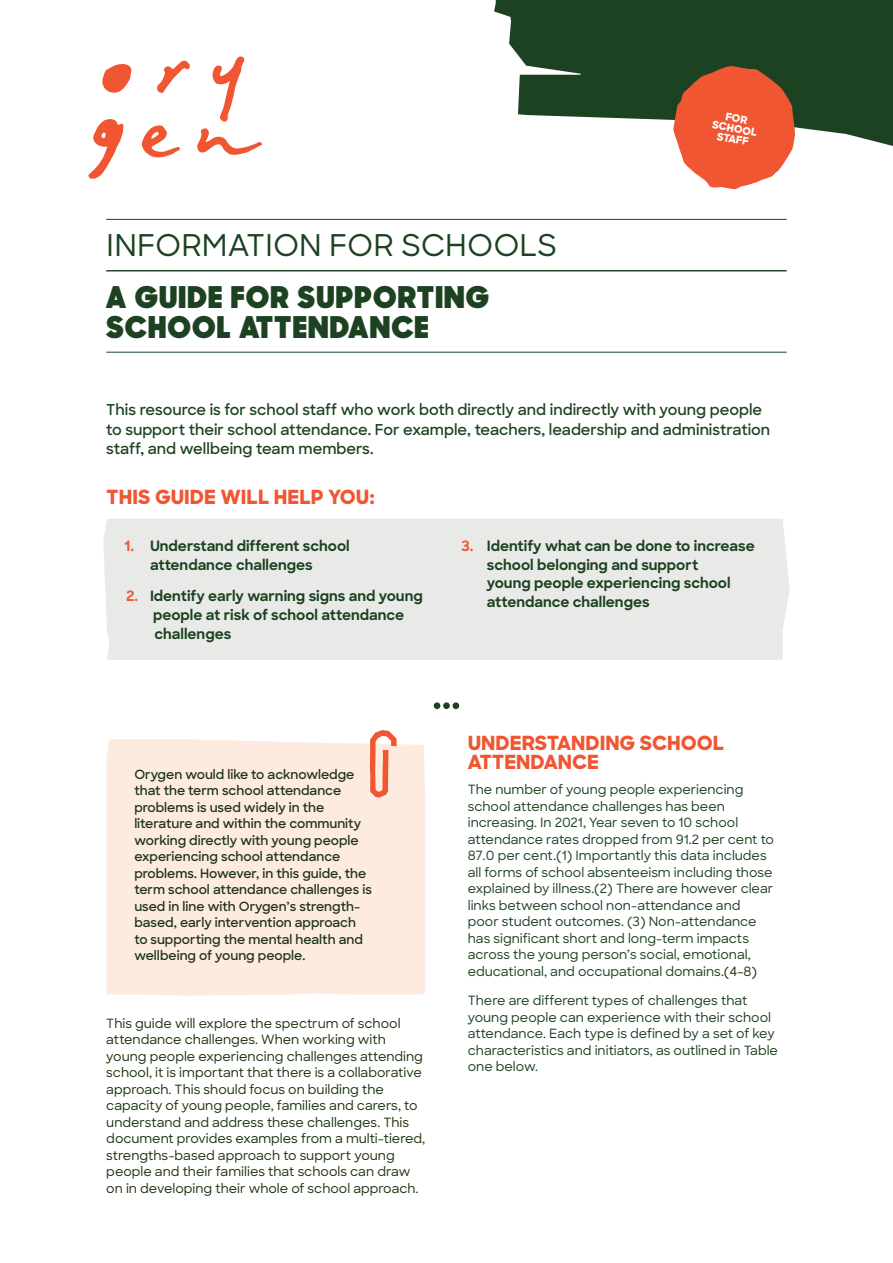
<style>
.page{position:relative;width:893px;height:1263px;background:#fff}
.page>*{position:absolute;margin:0;border:0;box-sizing:border-box;transform-origin:0 0}
.t1{font:900 30px/30px "Sharp Sans Display No 1";letter-spacing:.06em;color:#1c4221}
.Publication_type{font:500 30px "Sharp Sans";color:#1c4221}
.t2{font:800 19.5px/19.5px "Sharp Sans";color:#f15632}
.Introduction_text{font:600 15px/19.5px "Sharp Sans";color:#1c4221}
.Highlight-numbered_list{font:700 14.25px/18.8px "Sharp Sans";color:#1c4221}
.Body_text{font:500 12.75px/16.5px "Sharp Sans";color:#1c4221}
.Body_text-2{font:500 12.75px/16.5px "Sharp Sans";color:#1d3410}
.Body_text-3{font:600 12.75px/16.5px "Sharp Sans";color:#1d3410}
.Audience_text{font:800 10.5px/10.5px "Sharp Sans";color:#fff;text-align:center}
.s1{color:#f15632}
.s2{color:#1c4221}
.s3{color:#1d3410}
</style>
<div class="page">
<svg style="left:494px;top:0;width:399px;height:146px;fill:#1c4221"></svg>
<svg style="left:102px;top:64px;width:29px;height:29px"></svg>
<svg style="left:197px;top:128px;width:65px;height:27px"></svg>
<svg style="left:157px;top:60px;width:33px;height:33px"></svg>
<svg style="left:88px;top:119px;width:35px;height:60px"></svg>
<svg style="left:142px;top:125px;width:38px;height:33px"></svg>
<svg style="left:213px;top:57px;width:31px;height:65px"></svg>
<svg style="left:673px;top:66px;width:122px;height:124px;background:#da6849"></svg>
<hr style="left:106px;top:219px;width:681px;height:1px;background:#1c4221">
<hr style="left:106px;top:270px;width:681px;height:1px;background:#1c4221">
<hr style="left:106px;top:352px;width:681px;height:1px;background:#1c4221">
<div style="left:103px;top:519px;width:687px;height:141px;background:#e9eae7"></div>
<svg style="left:434px;top:702px;width:25px;height:7px"></svg>
<div style="left:106px;top:739px;width:319px;height:257px;background:#feebe0"></div>
<svg style="left:370px;top:730px;width:27px;height:68px;background:#f8af9b"></svg>
<p class="Publication_type" style="left:106px;top:223px;width:452px">INFORMATION FOR SCHOOLS</p>
<p class="t1" style="left:106px;top:281px;width:384px">A GUIDE FOR SUPPORTING<br>SCHOOL ATTENDANCE</p>
<p class="Audience_text" style="left:715px;top:109px;width:47px;rotate:10deg">FOR<br>SCHOOL<br>STAFF</p>
<p class="Introduction_text" style="left:106px;top:399px;width:665px">This resource is for school staff who work both directly and indirectly with young people to support their school attendance. For example, teachers, leadership and administration staff, and wellbeing team members.</p>
<h1 class="t2" style="left:106px;top:486px;width:270px">THIS GUIDE WILL HELP YOU:</h1>
<p class="Highlight-numbered_list" style="left:150px;top:536px;width:201px;text-indent:-26px"><span class="s1">1.</span> Understand different school attendance challenges</p>
<p class="Highlight-numbered_list" style="left:153px;top:586px;width:271px;text-indent:-27px"><span class="s1">2.</span> Identify early warning signs and young people at risk of school attendance challenges</p>
<p class="Highlight-numbered_list" style="left:487px;top:536px;width:269px;text-indent:-26px"><span class="s1">3.</span> Identify what can be done to increase school belonging and support<br>young people experiencing school attendance challenges</p>
<p class="Body_text-3" style="left:134px;top:765px;width:239px">Orygen would like to acknowledge that the term school attendance problems is used widely in the literature and within the community working directly with young people experiencing school attendance problems. However, in this guide, the term school attendance challenges is used in line with Orygen’s strength&shy;based, early intervention approach to supporting the mental health and wellbeing of young people.</p>
<p class="Body_text-2" style="left:106px;top:1014px;width:320px"><span class="s2">T</span>his guide will explore the spectrum of school attendance challenges. When working with young people experiencing challenges attending school, it is important that there is a collaborative approach. This should focus on building the capacity of young people, families and carers, to understand and address these challenges. This document provides examples from a multi-tiered, strengths-based approach to support young people and their families that schools can draw on in developing their whole of school approach.</p>
<h1 class="t2" style="left:468px;top:732px;width:258px">UNDERSTANDING SCHOOL<br>ATTENDANCE</h1>
<p class="Body_text" style="left:468px;top:781px;width:308px">The number of young people experiencing school attendance challenges has been increasing. In 2021, Year seven to 10 school attendance rates dropped from 91.2 per cent to 87.0 per cent.(1) Importantly this data includes all forms of school absenteeism including those explained by illness.(2) There are however clear links between school non-attendance and poor student outcomes. (3) Non-attendance has significant short and long-term impacts across the young person’s social, emotional, educational, and occupational domains<span class="s3">.(4-8)</span></p>
<p class="Body_text" style="left:468px;top:992px;width:312px">There are different types of challenges that young people can experience with their school attendance. Each type is defined by a set of key characteristics and initiators, as outlined in Table one below.</p>
</div>
